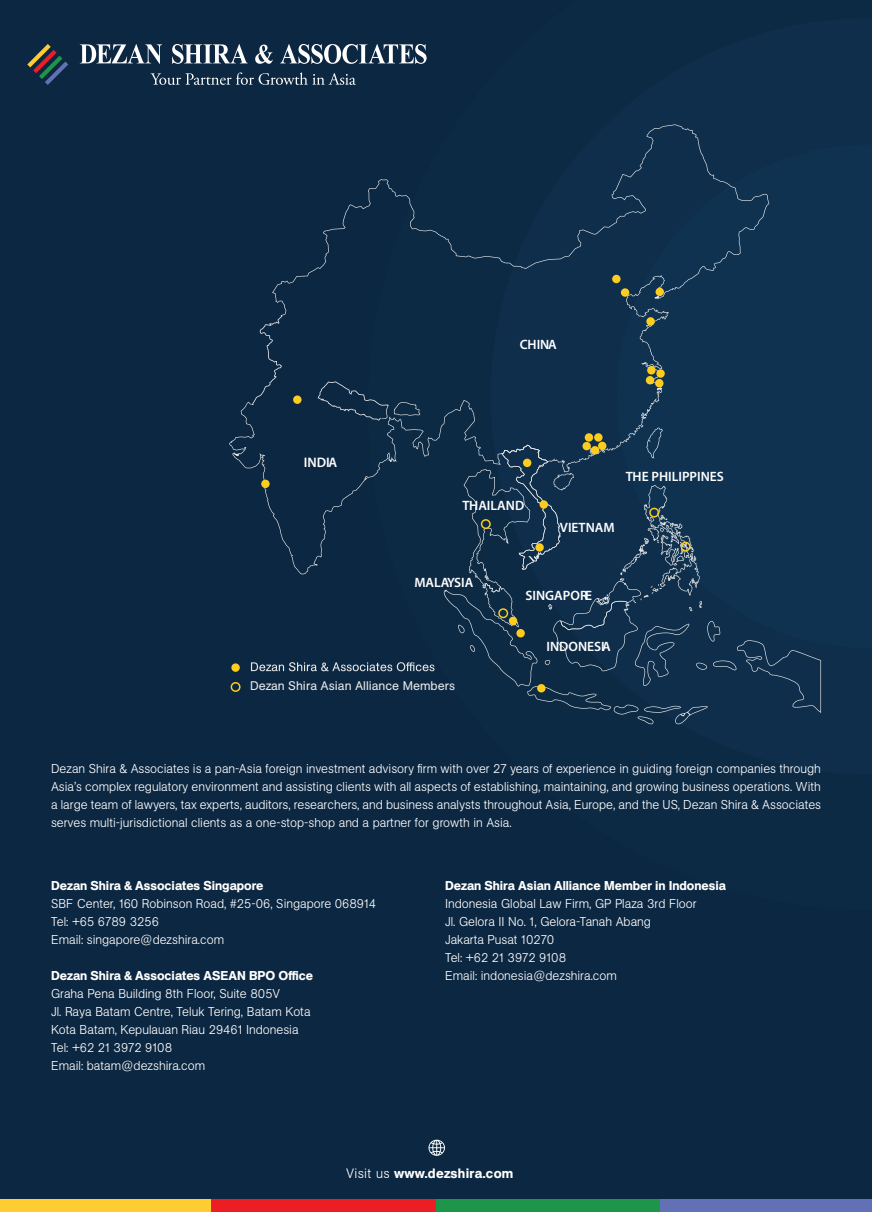
<style>
.page{position:relative;width:872px;height:1212px;background:#fff}
.page>*{position:absolute;margin:0;border:0;box-sizing:border-box;transform-origin:0 0}
.t1{font:600 13.8px "Myriad Pro";color:#fff}
.t2{font:600 13.5px "Myriad Pro";color:#fff}
.t3{font:500 13.5px "Unlimited Sans";letter-spacing:.025em;color:#fff}
.t4{font:300 12.75px/18px "Unlimited Sans";color:#fff}
.t5{font:500 12.75px "Unlimited Sans";color:#fff}
.t6{font:12.45px "Unlimited Sans";color:#e6e8e8}
.s1{font-weight:300}
</style>
<div class="page">
<div style="left:0;top:0;width:872px;height:1199px;background:#0c2741"></div>
<div style="left:702px;top:144px;width:170px;height:504px;background:#0f3251"></div>
<svg style="left:80px;top:44px;width:82px;height:20px"></svg>
<svg style="left:172px;top:44px;width:76px;height:20px"></svg>
<svg style="left:255px;top:45px;width:18px;height:19px"></svg>
<svg style="left:280px;top:44px;width:146px;height:20px"></svg>
<svg style="left:27px;top:44px;width:41px;height:41px"></svg>
<svg style="left:151px;top:72px;width:205px;height:13px"></svg>
<div style="left:0;top:1199px;width:212px;height:13px;background:#ffcc31"></div>
<div style="left:212px;top:1199px;width:224px;height:13px;background:#ed1d24"></div>
<div style="left:436px;top:1199px;width:224px;height:13px;background:#1d9649"></div>
<div style="left:660px;top:1199px;width:212px;height:13px;background:#6270b5"></div>
<svg style="left:428px;top:1140px;width:17px;height:16px"></svg>
<svg style="left:272px;top:124px;width:497px;height:348px;fill:#0e2e4b"></svg>
<div style="left:459px;top:590px;width:362px;height:134px;background:#0e2e4b"></div>
<svg style="left:680px;top:706px;width:27px;height:10px"></svg>
<div style="left:537px;top:684px;width:8px;height:8px;background:#fccc1f;border-radius:50%"></div>
<div style="left:612px;top:275px;width:8px;height:8px;background:#fccc1f;border-radius:50%"></div>
<div style="left:621px;top:288px;width:8px;height:9px;background:#fccc1f;border-radius:50%"></div>
<div style="left:655px;top:288px;width:9px;height:8px;background:#fccc1f;border-radius:50%"></div>
<div style="left:516px;top:629px;width:9px;height:8px;background:#fccc1f;border-radius:50%"></div>
<svg style="left:229px;top:316px;width:473px;height:314px"></svg>
<div style="left:231px;top:682px;width:9px;height:10px;border:1px solid #fccc1f;border-radius:50%"></div>
<div style="left:231px;top:663px;width:9px;height:9px;background:#fccc1f;border-radius:50%"></div>
<svg style="left:251px;top:662px;width:183px;height:9px"></svg>
<p class="t2" style="left:519px;top:335px;width:39px">CHINA</p>
<p class="t1" style="left:304px;top:453px;width:35px">INDIA</p>
<p class="t2" style="left:462px;top:497px;width:63px">THAILAND</p>
<p class="t2" style="left:626px;top:467px;width:100px">THE PHILIPPINES</p>
<p class="t2" style="left:560px;top:519px;width:56px">VIETNAM</p>
<p class="t2" style="left:414px;top:573px;width:60px">MALAYSIA</p>
<p class="t6" style="left:250px;top:677px;width:207px">Dezan Shira Asian Alliance Members</p>
<p class="t2" style="left:525px;top:587px;width:68px">SINGAPORE</p>
<p class="t2" style="left:546px;top:637px;width:66px">INDONESIA</p>
<p class="t4" style="left:51px;top:759px;width:771px;text-align:justify">Dezan Shira &amp; Associates is a pan-Asia foreign investment advisory firm with over 27 years of experience in guiding foreign companies through Asia’s complex regulatory environment and assisting clients with all aspects of establishing, maintaining, and growing business operations. With a large team of lawyers, tax experts, auditors, researchers, and business analysts throughout Asia, Europe, and the US, Dezan Shira &amp; Associates serves multi-jurisdictional clients as a one-stop-shop and a partner for growth in Asia.</p>
<p class="t5" style="left:51px;top:876px;width:214px">Dezan Shira &amp; Associates Singapore</p>
<p class="t4" style="left:51px;top:894px;width:327px">SBF Center, 160 Robinson Road, #25-06, Singapore 068914<br>Tel: +65 6789 3256<br>Email: singapore@dezshira.com</p>
<p class="t5" style="left:51px;top:966px;width:264px">Dezan Shira &amp; Associates ASEAN BPO Office</p>
<p class="t4" style="left:51px;top:984px;width:261px">Graha Pena Building 8th Floor, Suite 805V<br>Jl. Raya Batam Centre, Teluk Tering, Batam Kota Kota Batam, Kepulauan Riau 29461 Indonesia Tel: +62 21 3972 9108<br>Email: batam@dezshira.com</p>
<p class="t5" style="left:445px;top:876px;width:282px">Dezan Shira Asian Alliance Member in Indonesia</p>
<p class="t4" style="left:445px;top:894px;width:253px">Indonesia Global Law Firm, GP Plaza 3rd Floor<br>Jl. Gelora II No. 1, Gelora-Tanah Abang<br>Jakarta Pusat 10270<br>Tel: +62 21 3972 9108<br>Email: indonesia@dezshira.com</p>
<p class="t3" style="left:346px;top:1163px;width:169px"><span class="s1">Visit us</span> www.dezshira.com</p>
</div>
